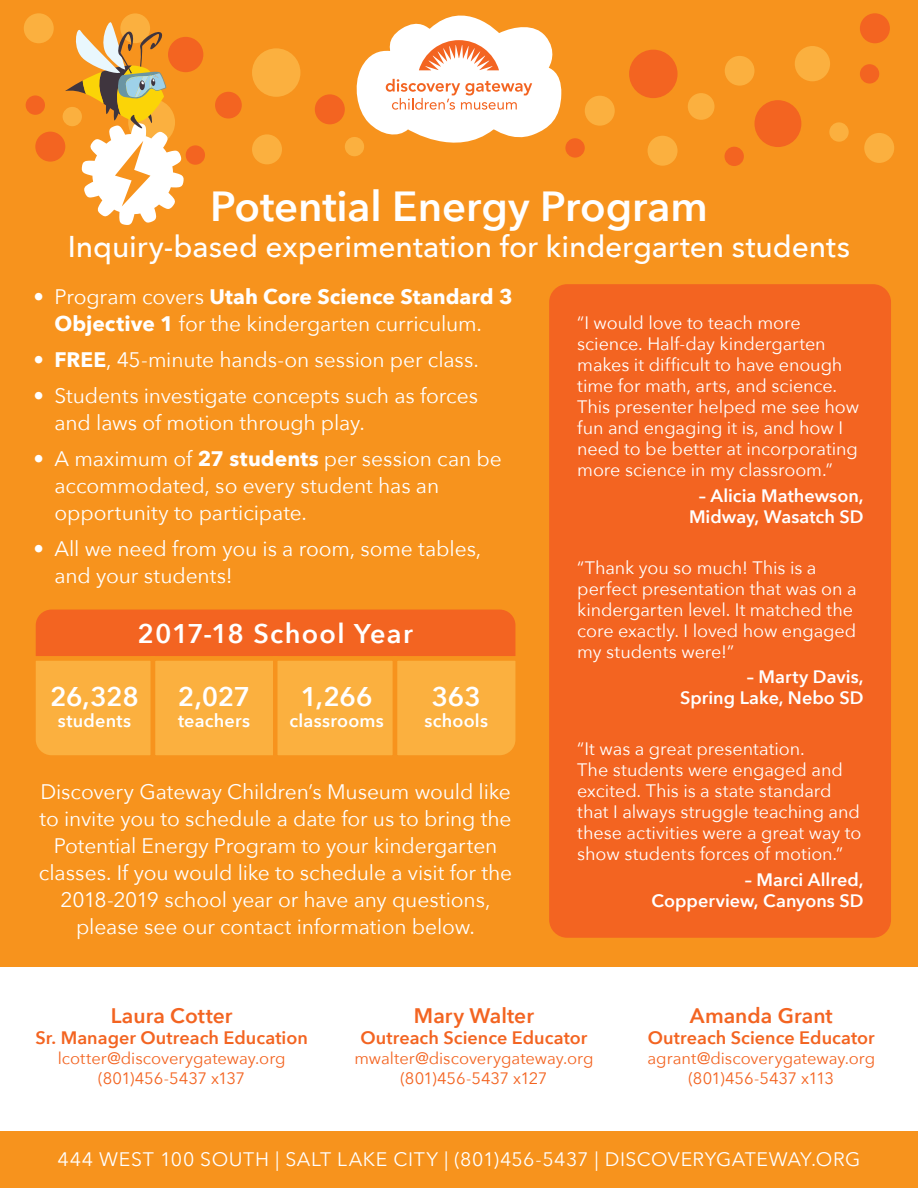
<style>
.page{position:relative;width:918px;height:1188px;background:#f7931d}
.page>*{position:absolute;margin:0;border:0;box-sizing:border-box;transform-origin:0 0}
.t1{font:600 42px "Avenir Next";letter-spacing:-.005em;color:#fff}
.t2{font:500 30px "Avenir Next";letter-spacing:-.005em;color:#fff}
.t3{font:600 27px "Avenir Next";letter-spacing:.005em;color:#fff}
.t4{font:600 27px "Avenir Next";letter-spacing:.045em;color:#fff}
.t5{font:21px/27px "Avenir Next";letter-spacing:-.005em;color:#fff}
.t6{font:600 21px "Avenir Next";color:#f36421}
.t7{font:19.5px "Avenir Next";letter-spacing:.025em;color:#fff}
.t8{font:18px/21px "Avenir Next";letter-spacing:-.005em;color:#fff}
.t9{font:600 18px/21px "Avenir Next";letter-spacing:.005em;color:#fff;text-align:right}
.t10{font:600 18px "Avenir Next";color:#f36421}
.t11{font:16.5px/19.8px "Avenir Next";color:#f36421;text-align:center}
.s1{font-weight:700}
</style>
<div class="page">
<div style="left:549px;top:284px;width:342px;height:654px;background:#f36421;border-radius:18px"></div>
<div style="left:565px;top:138px;width:20px;height:20px;background:#f36421;border-radius:50%"></div>
<div style="left:585px;top:96px;width:30px;height:30px;background:#fbb03f;border-radius:50%"></div>
<div style="left:648px;top:136px;width:30px;height:30px;background:#fbb03f;border-radius:50%"></div>
<div style="left:629px;top:50px;width:49px;height:48px;background:#f36421;border-radius:50%"></div>
<div style="left:688px;top:93px;width:27px;height:27px;background:#fbb03f;border-radius:50%"></div>
<div style="left:725px;top:147px;width:19px;height:19px;background:#f36421;border-radius:50%"></div>
<div style="left:755px;top:100px;width:46px;height:47px;background:#f36421;border-radius:50%"></div>
<div style="left:795px;top:46px;width:35px;height:35px;background:#fbb03f;border-radius:50%"></div>
<div style="left:725px;top:56px;width:29px;height:30px;background:#fbb03f;border-radius:50%"></div>
<div style="left:829px;top:122px;width:20px;height:20px;background:#fbb03f;border-radius:50%"></div>
<div style="left:860px;top:13px;width:30px;height:30px;background:#f36421;border-radius:50%"></div>
<div style="left:860px;top:64px;width:19px;height:20px;background:#f36421;border-radius:50%"></div>
<div style="left:864px;top:133px;width:30px;height:30px;background:#fbb03f;border-radius:50%"></div>
<div style="left:345px;top:137px;width:19px;height:19px;background:#fbb03f;border-radius:50%"></div>
<div style="left:315px;top:94px;width:30px;height:30px;background:#f36421;border-radius:50%"></div>
<div style="left:252px;top:134px;width:30px;height:30px;background:#fbb03f;border-radius:50%"></div>
<div style="left:252px;top:48px;width:48px;height:49px;background:#fbb03f;border-radius:50%"></div>
<div style="left:215px;top:92px;width:27px;height:27px;background:#f36421;border-radius:50%"></div>
<div style="left:186px;top:145px;width:19px;height:20px;background:#f36421;border-radius:50%"></div>
<div style="left:168px;top:37px;width:35px;height:35px;background:#f36421;border-radius:50%"></div>
<div style="left:120px;top:13px;width:30px;height:30px;background:#fbb03f;border-radius:50%"></div>
<div style="left:63px;top:107px;width:19px;height:19px;background:#fbb03f;border-radius:50%"></div>
<div style="left:24px;top:13px;width:30px;height:30px;background:#fbb03f;border-radius:50%"></div>
<div style="left:26px;top:95px;width:19px;height:20px;background:#f36421;border-radius:50%"></div>
<div style="left:35px;top:132px;width:30px;height:30px;background:#f36421;border-radius:50%"></div>
<svg style="left:35px;top:609px;width:481px;height:146px"></svg>
<div style="left:0;top:967px;width:918px;height:163px;background:#fff"></div>
<svg style="left:356px;top:15px;width:206px;height:141px"></svg>
<svg style="left:65px;top:20px;width:119px;height:205px"></svg>
<h1 class="t1" style="left:210px;top:171px;width:499px">Potential Energy Program</h1>
<h2 class="t2" style="left:68px;top:221px;width:784px">Inquiry-based experimentation for kindergarten students</h2>
<p class="t5" style="left:33px;top:282px;width:481px;text-align:center">• Program covers <span class="s1">Utah Core Science Standard 3<br>Objective 1</span> for the kindergarten curriculum.</p>
<p class="t5" style="left:33px;top:345px;width:447px">• <span class="s1">FREE</span>, 45-minute hands-on session per class.</p>
<p class="t5" style="left:54px;top:381px;width:425px;text-indent:-21px">• Students investigate concepts such as forces and laws of motion through play.</p>
<p class="t5" style="left:54px;top:444px;width:449px;text-indent:-21px">• A maximum of <span class="s1">27 students</span> per session can be accommodated, so every student has an opportunity to participate.</p>
<p class="t5" style="left:54px;top:534px;width:428px;text-indent:-21px">• All we need from you is a room, some tables, and your students!</p>
<p class="t4" style="left:138px;top:610px;width:277px">2017-18 School Year</p>
<p class="t3" style="left:50px;top:673px;width:90px">26,328</p>
<p class="t9" style="left:58px;top:710px;width:75px">students</p>
<p class="t3" style="left:178px;top:673px;width:74px">2,027</p>
<p class="t9" style="left:178px;top:710px;width:74px">teachers</p>
<p class="t3" style="left:301px;top:673px;width:73px">1,266</p>
<p class="t9" style="left:289px;top:710px;width:96px">classrooms</p>
<p class="t3" style="left:432px;top:673px;width:51px">363</p>
<p class="t9" style="left:425px;top:710px;width:65px">schools</p>
<p class="t5" style="left:39px;top:777px;width:475px;text-align:center">Discovery Gateway Children’s Museum would like to invite you to schedule a date for us to bring the Potential Energy Program to your kindergarten classes. If you would like to schedule a visit for the 2018-2019 school year or have any questions, please see our contact information below.</p>
<p class="t8" style="left:577px;top:312px;width:283px">“I would love to teach more science. Half-day kindergarten makes it difficult to have enough time for math, arts, and science.<br>This presenter helped me see how fun and engaging it is, and how I need to be better at incorporating more science in my classroom.”</p>
<p class="t9" style="left:689px;top:484px;width:176px;text-align:center">– Alicia Mathewson,<br>Midway, Wasatch SD</p>
<p class="t8" style="left:577px;top:556px;width:281px">“Thank you so much! This is a perfect presentation that was on a kindergarten level. It matched the core exactly. I loved how engaged my students were!”</p>
<p class="t9" style="left:680px;top:666px;width:185px">– Marty Davis,<br>Spring Lake, Nebo SD</p>
<p class="t8" style="left:577px;top:738px;width:286px">“It was a great presentation.<br>The students were engaged and excited. This is a state standard that I always struggle teaching and these activities were a great way to show students forces of motion.”</p>
<p class="t9" style="left:652px;top:869px;width:213px">– Marci Allred,<br>Copperview, Canyons SD</p>
<p class="t6" style="left:111px;top:998px;width:123px">Laura Cotter</p>
<p class="t10" style="left:35px;top:1023px;width:274px">Sr. Manager Outreach Education</p>
<p class="t11" style="left:58px;top:1048px;width:229px">lcotter@discoverygateway.org (801)456-5437 x137</p>
<p class="t6" style="left:414px;top:998px;width:122px">Mary Walter</p>
<p class="t10" style="left:361px;top:1023px;width:228px">Outreach Science Educator</p>
<p class="t11" style="left:354px;top:1048px;width:241px">mwalter@discoverygateway.org (801)456-5437 x127</p>
<p class="t6" style="left:690px;top:998px;width:144px">Amanda Grant</p>
<p class="t10" style="left:648px;top:1023px;width:228px">Outreach Science Educator</p>
<p class="t11" style="left:648px;top:1048px;width:229px">agrant@discoverygateway.org (801)456-5437 x113</p>
<p class="t7" style="left:58px;top:1143px;width:804px">444 WEST 100 SOUTH | SALT LAKE CITY | (801)456-5437 | DISCOVERYGATEWAY.ORG</p>
</div>
